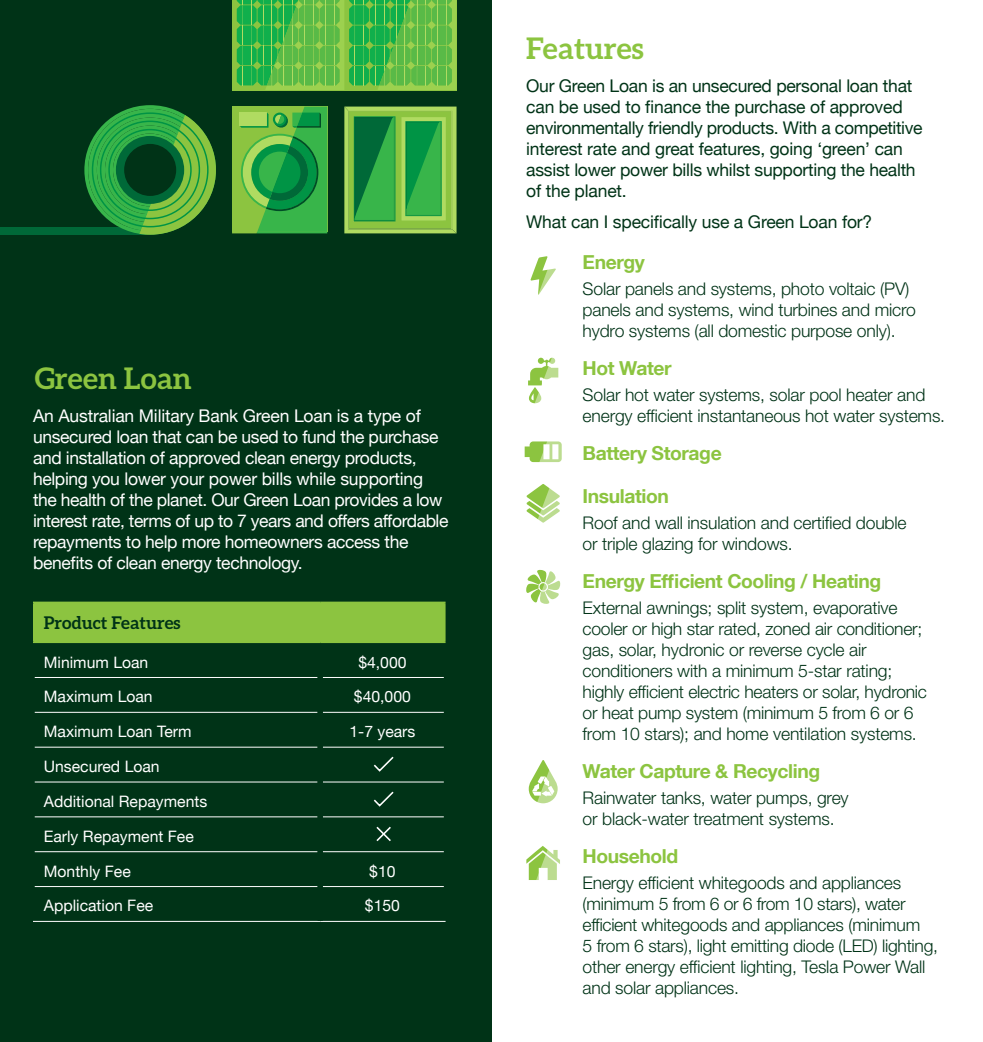
<style>
.page{position:relative;width:983px;height:1042px;background:#fff}
.page>*{position:absolute;margin:0;border:0;box-sizing:border-box;transform-origin:0 0}
.t1{font:700 29.75px "Aleo";color:#8cc440}
.t2{font:700 19.25px "Helvetica Neue LT Com";letter-spacing:-.02em;color:#8cc440}
.t3{font:300 17.5px/21px "Helvetica Neue LT Std";letter-spacing:-.01em;color:#003317}
.t4{font:17.5px/21px "Helvetica Neue";letter-spacing:-.02em;color:#fff}
.t5{font:17.5px/21px "Helvetica Neue";letter-spacing:-.015em;color:#003317}
.t6{font:700 17.5px "Aleo";color:#003317}
.t7{font:15.75px "Helvetica Neue";color:#fff}
</style>
<div class="page">
<div style="left:0;top:0;width:491px;height:1042px;background:#003317"></div>
<div style="left:35px;top:603px;width:408px;height:38px;background:#8cc440"></div>
<hr style="left:35px;top:677px;width:282px;height:1px;background:#fff">
<hr style="left:323px;top:677px;width:120px;height:1px;background:#fff">
<hr style="left:35px;top:712px;width:282px;height:1px;background:#fff">
<hr style="left:323px;top:712px;width:120px;height:1px;background:#fff">
<hr style="left:35px;top:747px;width:282px;height:1px;background:#fff">
<hr style="left:323px;top:747px;width:120px;height:1px;background:#fff">
<hr style="left:35px;top:781px;width:282px;height:1px;background:#fff">
<hr style="left:323px;top:781px;width:120px;height:1px;background:#fff">
<hr style="left:35px;top:816px;width:282px;height:1px;background:#fff">
<hr style="left:323px;top:816px;width:120px;height:1px;background:#fff">
<hr style="left:35px;top:851px;width:282px;height:1px;background:#fff">
<hr style="left:323px;top:851px;width:120px;height:1px;background:#fff">
<hr style="left:35px;top:886px;width:282px;height:1px;background:#fff">
<hr style="left:323px;top:886px;width:120px;height:1px;background:#fff">
<hr style="left:33px;top:921px;width:287px;height:1px;background:#fff">
<hr style="left:320px;top:921px;width:125px;height:1px;background:#fff">
<hr style="left:33px;top:601px;width:287px;height:2px;background:#8cc440">
<hr style="left:33px;top:603px;width:2px;height:38px;background:#8cc440">
<hr style="left:320px;top:601px;width:125px;height:2px;background:#8cc440">
<hr style="left:319px;top:603px;width:2px;height:38px;background:#8cc440">
<hr style="left:443px;top:603px;width:2px;height:38px;background:#8cc440">
<hr style="left:33px;top:641px;width:287px;height:2px;background:#8cc440">
<hr style="left:320px;top:641px;width:125px;height:2px;background:#8cc440">
<svg style="left:376px;top:826px;width:15px;height:16px"></svg>
<svg style="left:373px;top:756px;width:21px;height:16px"></svg>
<svg style="left:373px;top:791px;width:21px;height:16px"></svg>
<svg style="left:232px;top:107px;width:95px;height:126px;background:#4aaf46"></svg>
<div style="left:232px;top:0;width:112px;height:90px;background:#8cc440"></div>
<svg style="left:237px;top:0;width:219px;height:90px;background:#55bc4a"></svg>
<svg style="left:344px;top:107px;width:112px;height:126px;background:#55af49"></svg>
<svg style="left:528px;top:357px;width:31px;height:47px"></svg>
<svg style="left:524px;top:441px;width:38px;height:82px"></svg>
<svg style="left:526px;top:569px;width:35px;height:35px"></svg>
<svg style="left:528px;top:760px;width:30px;height:44px"></svg>
<svg style="left:526px;top:846px;width:34px;height:34px"></svg>
<svg style="left:530px;top:256px;width:26px;height:39px"></svg>
<div style="left:0;top:227px;width:146px;height:7px;background:#006938"></div>
<svg style="left:84px;top:105px;width:132px;height:130px"></svg>
<p class="t1" style="left:35px;top:361px;width:159px">Green Loan</p>
<p class="t4" style="left:33px;top:405px;width:417px">An Australian Military Bank Green Loan is a type of unsecured loan that can be used to fund the purchase and installation of approved clean energy products, helping you lower your power bills while supporting the health of the planet. Our Green Loan provides a low interest rate, terms of up to 7 years and offers affordable repayments to help more homeowners access the benefits of clean energy technology.</p>
<p class="t6" style="left:44px;top:613px;width:138px">Product Features</p>
<p class="t7" style="left:44px;top:652px;width:106px">Minimum Loan</p>
<p class="t7" style="left:358px;top:652px;width:50px">$4,000</p>
<p class="t7" style="left:44px;top:687px;width:110px">Maximum Loan</p>
<p class="t7" style="left:354px;top:687px;width:58px">$40,000</p>
<p class="t7" style="left:44px;top:722px;width:149px">Maximum Loan Term</p>
<p class="t7" style="left:349px;top:722px;width:67px">1-7 years</p>
<p class="t7" style="left:44px;top:757px;width:117px">Unsecured Loan</p>
<p class="t7" style="left:44px;top:792px;width:165px">Additional Repayments</p>
<p class="t7" style="left:44px;top:827px;width:151px">Early Repayment Fee</p>
<p class="t7" style="left:44px;top:861px;width:88px">Monthly Fee</p>
<p class="t7" style="left:369px;top:861px;width:28px">$10</p>
<p class="t7" style="left:44px;top:896px;width:111px">Application Fee</p>
<p class="t7" style="left:365px;top:896px;width:37px">$150</p>
<p class="t1" style="left:526px;top:31px;width:119px">Features</p>
<p class="t5" style="left:526px;top:75px;width:398px">Our Green Loan is an unsecured personal loan that can be used to finance the purchase of approved environmentally friendly products. With a competitive interest rate and great features, going ‘green’ can assist lower power bills whilst supporting the health of the planet.</p>
<p class="t5" style="left:526px;top:211px;width:347px">What can I specifically use a Green Loan for?</p>
<p class="t2" style="left:582px;top:250px;width:64px">Energy</p>
<p class="t3" style="left:582px;top:278px;width:334px">Solar panels and systems, photo voltaic (PV) panels and systems, wind turbines and micro hydro systems (all domestic purpose only).</p>
<p class="t2" style="left:582px;top:356px;width:90px">Hot Water</p>
<p class="t3" style="left:582px;top:384px;width:364px">Solar hot water systems, solar pool heater and energy efficient instantaneous hot water systems.</p>
<p class="t2" style="left:582px;top:441px;width:141px">Battery Storage</p>
<p class="t2" style="left:582px;top:484px;width:88px">Insulation</p>
<p class="t3" style="left:582px;top:512px;width:325px">Roof and wall insulation and certified double or triple glazing for windows.</p>
<p class="t2" style="left:582px;top:569px;width:300px">Energy Efficient Cooling / Heating</p>
<p class="t3" style="left:582px;top:597px;width:346px">External awnings; split system, evaporative cooler or high star rated, zoned air conditioner; gas, solar, hydronic or reverse cycle air conditioners with a minimum 5-star rating; highly efficient electric heaters or solar, hydronic or heat pump system (minimum 5 from 6 or 6 from 10 stars); and home ventilation systems.</p>
<p class="t2" style="left:582px;top:759px;width:239px">Water Capture &amp; Recycling</p>
<p class="t3" style="left:582px;top:787px;width:267px">Rainwater tanks, water pumps, grey or black-water treatment systems.</p>
<p class="t2" style="left:582px;top:844px;width:97px">Household</p>
<p class="t3" style="left:582px;top:872px;width:357px">Energy efficient whitegoods and appliances (minimum 5 from 6 or 6 from 10 stars), water efficient whitegoods and appliances (minimum<br>5 from 6 stars), light emitting diode (LED) lighting, other energy efficient lighting, Tesla Power Wall and solar appliances.</p>
</div>
